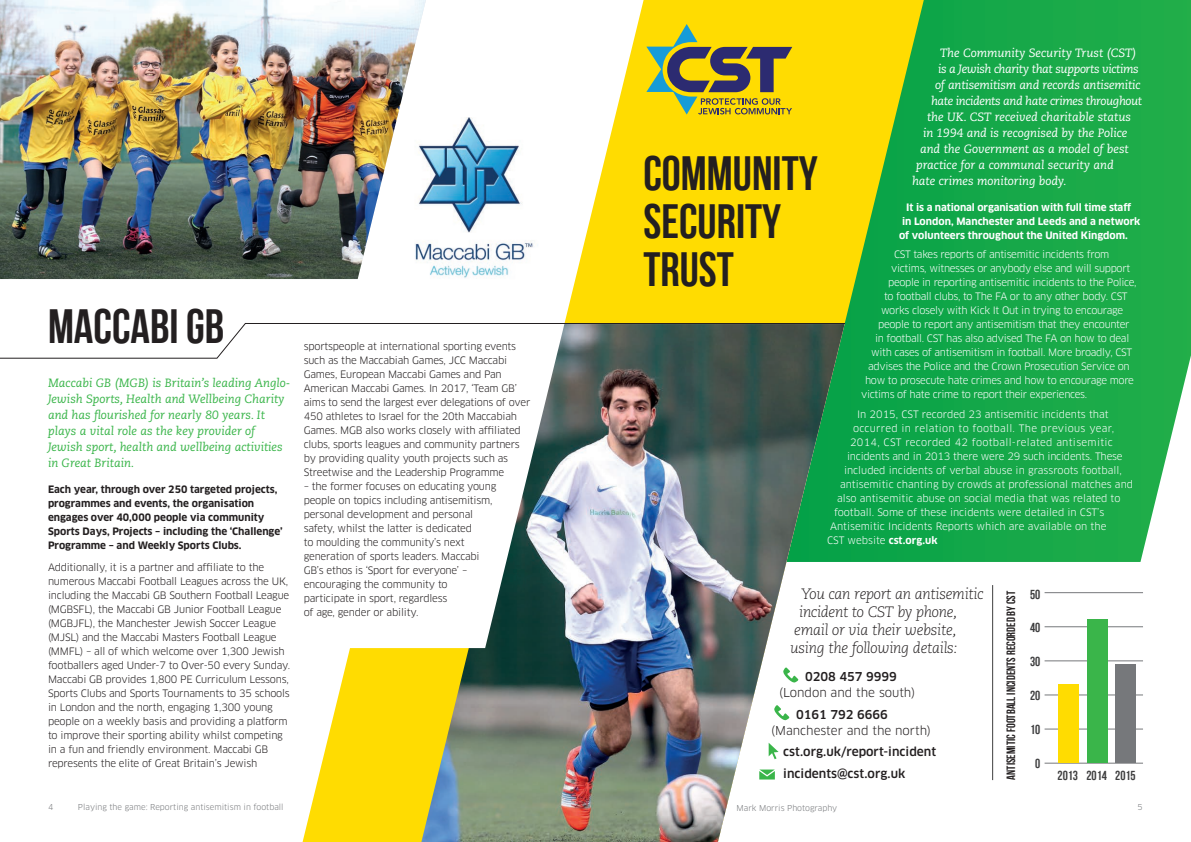
<style>
.page{position:relative;width:1191px;height:842px;background:#fff}
.page>*{position:absolute;margin:0;border:0;box-sizing:border-box;transform-origin:0 0}
.t1{font:48px/48px "Bebas Neue";color:#231f20}
.t2{font:italic 300 15px "Caecilia";letter-spacing:-.02em;color:#231f20}
.t3{font:13px "Bebas Neue";color:#3e3e3f}
.t4{font:italic 12px "Caecilia";color:#fff}
.t5{font:italic 12px/16px "Caecilia";color:#3ab54a}
.t6{font:italic 12px "Caecilia";letter-spacing:-.03em;color:#fff}
.t7{font:500 12px/21.7px "Clan OT";color:#231f20}
.t8{font:12px "Clan OT";color:#231f20}
.t9{font:12px "Bebas Neue";color:#231f20}
.t10{font:10px/14px "Clan OT";letter-spacing:-.02em;color:#231f20}
.t11{font:10px "Clan OT";letter-spacing:-.03em;color:#fff}
.t12{font:10px "Clan OT";color:#fff}
.t13{font:700 10px/14px "Clan OT";color:#231f20}
.t14{font:700 10px "Clan OT";letter-spacing:-.005em;color:#fff}
.t15{font:10px "Clan OT";letter-spacing:.03em;color:#fff}
.t16{font:8px "Clan OT";color:#76787b}
.s1{font-weight:700}
</style>
<div class="page">
<svg style="left:923px;top:0;width:268px;height:562px;background:#20ac4f"></svg>
<svg style="left:643px;top:0;width:280px;height:562px;background:#afc918"></svg>
<img style="left:599px;top:359px;width:245px;height:483px">
<img style="left:508px;top:648px;width:91px;height:194px">
<svg style="left:302px;top:648px;width:206px;height:194px;background:#d3c546"></svg>
<svg style="left:485px;top:3px;width:158px;height:645px"></svg>
<img style="left:0;top:0;width:426px;height:279px">
<svg style="left:783px;top:667px;width:15px;height:16px"></svg>
<svg style="left:774px;top:705px;width:15px;height:15px"></svg>
<svg style="left:768px;top:743px;width:10px;height:16px"></svg>
<svg style="left:759px;top:769px;width:16px;height:10px"></svg>
<img style="left:407px;top:117px;width:134px;height:163px">
<hr style="left:1044px;top:592px;width:99px;height:1px;background:#76787b">
<hr style="left:1044px;top:627px;width:99px;height:1px;background:#76787b">
<hr style="left:1044px;top:661px;width:99px;height:1px;background:#76787b">
<hr style="left:1044px;top:695px;width:99px;height:1px;background:#76787b">
<hr style="left:1044px;top:729px;width:99px;height:1px;background:#76787b">
<hr style="left:1044px;top:763px;width:99px;height:1px;background:#76787b">
<div style="left:1058px;top:685px;width:20px;height:78px;background:#ffdc01"></div>
<div style="left:1087px;top:620px;width:20px;height:143px;background:#3ab54a"></div>
<div style="left:1115px;top:664px;width:20px;height:99px;background:#76787b"></div>
<hr style="left:992px;top:585px;width:1px;height:195px;background:#3e3e3f">
<svg style="left:0;top:322px;width:846px;height:37px"></svg>
<svg style="left:646px;top:24px;width:146px;height:91px;background:#b2a530"></svg>
<h1 class="t1" style="left:48px;top:301px;width:178px">MACCABI GB</h1>
<p class="t5" style="left:48px;top:375px;width:244px">Maccabi GB (MGB) is Britain’s leading Anglo-Jewish Sports, Health and Wellbeing Charity and has flourished for nearly 80 years. It plays a vital role as the key provider of Jewish sport, health and wellbeing activities in Great Britain.</p>
<p class="t13" style="left:48px;top:482px;width:236px">Each year, through over 250 targeted projects, programmes and events, the organisation engages over 40,000 people via community Sports Days, Projects – including the ‘Challenge’ Programme – and Weekly Sports Clubs.</p>
<p class="t10" style="left:48px;top:561px;width:244px">Additionally, it is a partner and affiliate to the numerous Maccabi Football Leagues across the UK, including the Maccabi GB Southern Football League (MGBSFL), the Maccabi GB Junior Football League (MGBJFL), the Manchester Jewish Soccer League (MJSL) and the Maccabi Masters Football League (MMFL) – all of which welcome over 1,300 Jewish footballers aged Under-7 to Over-50 every Sunday.<br>Maccabi GB provides 1,800 PE Curriculum Lessons, Sports Clubs and Sports Tournaments to 35 schools in London and the north, engaging 1,300 young people on a weekly basis and providing a platform to improve their sporting ability whilst competing in a fun and friendly environment. Maccabi GB represents the elite of Great Britain’s Jewish</p>
<p class="t10" style="left:304px;top:339px;width:228px">sportspeople at international sporting events such as the Maccabiah Games, JCC Maccabi Games, European Maccabi Games and Pan American Maccabi Games. In 2017, ‘Team GB’ aims to send the largest ever delegations of over 450 athletes to Israel for the 20th Maccabiah Games. MGB also works closely with affiliated clubs, sports leagues and community partners by providing quality youth projects such as Streetwise and the Leadership Programme</p>
<p class="t10" style="left:304px;top:479px;width:194px">– the former focuses on educating young people on topics including antisemitism, personal development and personal safety, whilst the latter is dedicated<br>to moulding the community’s next generation of sports leaders. Maccabi GB’s ethos is ‘Sport for everyone’ – encouraging the community to participate in sport, regardless<br>of age, gender or ability.</p>
<h1 class="t1" style="left:643px;top:148px;width:176px">COMMUNITY<br>SECURITY<br>TRUST</h1>
<p class="t4" style="left:940px;top:46px;width:198px">The Community Security Trust (CST)</p>
<p class="t6" style="left:938px;top:62px;width:202px">is a Jewish charity that supports victims</p>
<p class="t4" style="left:935px;top:78px;width:207px">of antisemitism and records antisemitic</p>
<p class="t6" style="left:931px;top:94px;width:213px">hate incidents and hate crimes throughout</p>
<p class="t4" style="left:927px;top:110px;width:205px">the UK. CST received charitable status</p>
<p class="t4" style="left:923px;top:126px;width:206px">in 1994 and is recognised by the Police</p>
<p class="t4" style="left:920px;top:142px;width:210px">and the Government as a model of best</p>
<p class="t4" style="left:916px;top:158px;width:199px">practice for a communal security and</p>
<p class="t4" style="left:912px;top:174px;width:156px">hate crimes monitoring body.</p>
<p class="t14" style="left:906px;top:201px;width:226px">It is a national organisation with full time staff</p>
<p class="t14" style="left:902px;top:215px;width:240px">in London, Manchester and Leeds and a network</p>
<p class="t14" style="left:899px;top:229px;width:230px">of volunteers throughout the United Kingdom.</p>
<p class="t11" style="left:894px;top:249px;width:217px">CST takes reports of antisemitic incidents from</p>
<p class="t11" style="left:891px;top:263px;width:241px">victims, witnesses or anybody else and will support</p>
<p class="t11" style="left:888px;top:277px;width:250px">people in reporting antisemitic incidents to the Police,</p>
<p class="t11" style="left:884px;top:291px;width:245px">to football clubs, to The FA or to any other body. CST</p>
<p class="t11" style="left:881px;top:305px;width:244px">works closely with Kick It Out in trying to encourage</p>
<p class="t11" style="left:878px;top:319px;width:253px">people to report any antisemitism that they encounter</p>
<p class="t11" style="left:875px;top:333px;width:256px">in football. CST has also advised The FA on how to deal</p>
<p class="t11" style="left:871px;top:347px;width:263px">with cases of antisemitism in football. More broadly, CST</p>
<p class="t11" style="left:868px;top:361px;width:263px">advises the Police and the Crown Prosecution Service on</p>
<p class="t11" style="left:865px;top:375px;width:270px">how to prosecute hate crimes and how to encourage more</p>
<p class="t11" style="left:861px;top:389px;width:228px">victims of hate crime to report their experiences.</p>
<p class="t12" style="left:857px;top:408px;width:253px">In 2015, CST recorded 23 antisemitic incidents that</p>
<p class="t15" style="left:853px;top:422px;width:262px">occurred in relation to football. The previous year,</p>
<p class="t15" style="left:850px;top:436px;width:264px">2014, CST recorded 42 football-related antisemitic</p>
<p class="t11" style="left:847px;top:450px;width:277px">incidents and in 2013 there were 29 such incidents. These</p>
<p class="t12" style="left:844px;top:464px;width:279px">included incidents of verbal abuse in grassroots football,</p>
<p class="t12" style="left:840px;top:478px;width:294px">antisemitic chanting by crowds at professional matches and</p>
<p class="t12" style="left:837px;top:492px;width:285px">also antisemitic abuse on social media that was related to</p>
<p class="t12" style="left:834px;top:506px;width:272px">football. Some of these incidents were detailed in CST’s</p>
<p class="t12" style="left:830px;top:520px;width:278px">Antisemitic Incidents Reports which are available on the</p>
<p class="t12" style="left:827px;top:534px;width:112px">CST website <span class="s1">cst.org.uk</span></p>
<h2 class="t2" style="left:801px;top:585px;width:184px">You can report an antisemitic</h2>
<h2 class="t2" style="left:799px;top:603px;width:160px">incident to CST by phone,</h2>
<h2 class="t2" style="left:794px;top:621px;width:164px">email or via their website,</h2>
<h2 class="t2" style="left:790px;top:639px;width:169px">using the following details:</h2>
<p class="t7" style="left:805px;top:666px;width:93px">0208 457 9999</p>
<p class="t8" style="left:779px;top:685px;width:137px">(London and the south)</p>
<p class="t7" style="left:796px;top:704px;width:93px">0161 792 6666</p>
<p class="t8" style="left:771px;top:723px;width:161px">(Manchester and the north)</p>
<p class="t7" style="left:783px;top:741px;width:154px">cst.org.uk/report-incident incidents@cst.org.uk</p>
<h3 class="t3" style="left:1035px;top:757px;width:7px">0</h3>
<h3 class="t3" style="left:1030px;top:588px;width:12px">50</h3>
<p class="t9" style="left:1004px;top:779px;width:190px;rotate:-90deg">ANTISEMITIC FOOTBALL INCIDENTS RECORDED BY CST</p>
<h3 class="t3" style="left:1030px;top:621px;width:12px">40</h3>
<h3 class="t3" style="left:1030px;top:655px;width:12px">30</h3>
<h3 class="t3" style="left:1030px;top:689px;width:12px">20</h3>
<h3 class="t3" style="left:1030px;top:723px;width:12px">10</h3>
<h3 class="t3" style="left:1057px;top:768px;width:80px">2013 2014 2015</h3>
<p class="t16" style="left:48px;top:803px;width:7px">4</p>
<p class="t16" style="left:78px;top:803px;width:207px">Playing the game: Reporting antisemitism in football</p>
<p class="t16" style="left:736px;top:803px;width:102px">Mark Morris Photography</p>
<p class="t16" style="left:1137px;top:803px;width:7px">5</p>
</div>
